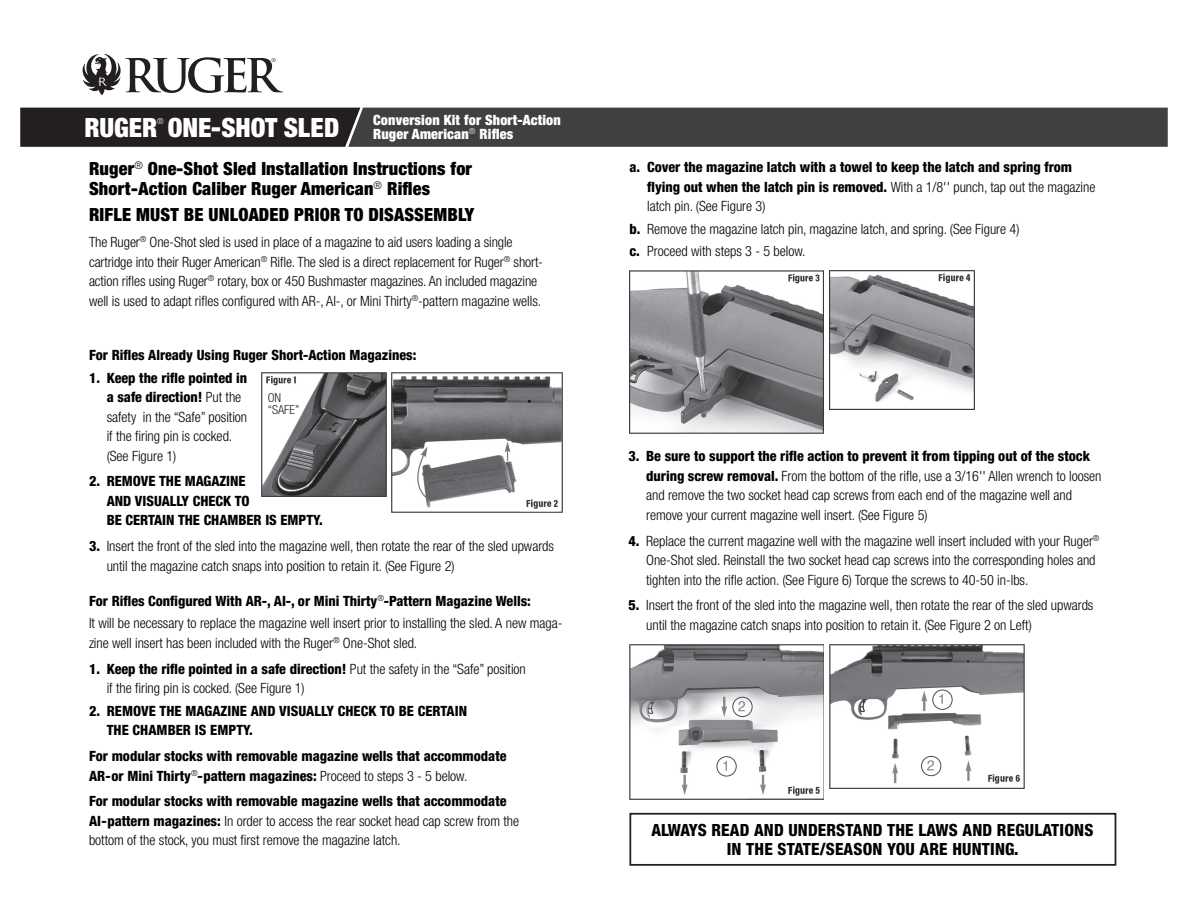
<style>
.page{position:relative;width:1188px;height:918px;background:#fff}
.page>*{position:absolute;margin:0;border:0;box-sizing:border-box;transform-origin:0 0}
.t1{font:900 condensed 26.55px "Helvetica Neue";letter-spacing:-.005em;color:#fff}
.t2{font:900 condensed 18.15px/19.5px "Helvetica Neue";letter-spacing:.01em;color:#000}
.t3{font:800 condensed 16.8px/18.6px "Helvetica Neue";letter-spacing:.01em;color:#000;text-align:center}
.t4{font:300 condensed 14.1px/19.5px "Helvetica Neue";color:#000}
.t5{font:800 condensed 14.1px/19.5px "Helvetica Neue";color:#000}
.t6{font:900 condensed 14.1px/14.1px "Helvetica Neue";letter-spacing:.01em;color:#fff}
.t7{font:300 condensed 12.45px/12.5px "Helvetica Neue";color:#231f20}
.t8{font:300 condensed 8.25px "Helvetica Neue";color:#fff}
.s1{font-weight:800}
.s2{font-weight:300}
</style>
<div class="page">
<svg style="left:82px;top:54px;width:201px;height:41px"></svg>
<svg style="left:20px;top:108px;width:1148px;height:39px;background:#393738"></svg>
<img style="left:262px;top:372px;width:124px;height:125px">
<img style="left:392px;top:372px;width:171px;height:141px">
<img style="left:629px;top:271px;width:194px;height:163px">
<img style="left:830px;top:271px;width:144px;height:138px">
<img style="left:629px;top:645px;width:195px;height:154px">
<img style="left:830px;top:645px;width:194px;height:144px">
<div style="left:629px;top:813px;width:487px;height:53px;border:2px solid #231f20"></div>
<p class="t6" style="left:373px;top:113px;width:189px">Conversion Kit for Short-Action<br>Ruger American<sup>®</sup> Rifles</p>
<p class="t1" style="left:84px;top:111px;width:257px">RUGER ONE-SHOT SLED</p>
<p class="t8" style="left:157px;top:117px;width:8px">®</p>
<p class="t2" style="left:89px;top:159px;width:385px">Ruger<sup>®</sup> One-Shot Sled Installation Instructions for<br>Short-Action Caliber Ruger American<sup>®</sup> Rifles</p>
<p class="t2" style="left:89px;top:204px;width:387px">RIFLE MUST BE UNLOADED PRIOR TO DISASSEMBLY</p>
<p class="t4" style="left:89px;top:232px;width:456px">The Ruger<sup>®</sup> One-Shot sled is used in place of a magazine to aid users loading a single cartridge into their Ruger American<sup>®</sup> Rifle. The sled is a direct replacement for Ruger<sup>®</sup> short&shy;action rifles using Ruger<sup>®</sup> rotary, box or 450 Bushmaster magazines. An included magazine well is used to adapt rifles configured with AR-, AI-, or Mini Thirty<sup>®</sup>-pattern magazine wells.</p>
<p class="t5" style="left:89px;top:345px;width:329px">For Rifles Already Using Ruger Short-Action Magazines:</p>
<p class="t4" style="left:107px;top:368px;width:142px;text-indent:-18px"><span class="s1">1. Keep the rifle pointed in a safe direction!</span> Put the safety in the “Safe” position if the firing pin is cocked. (See Figure 1)</p>
<p class="t5" style="left:107px;top:471px;width:218px;text-indent:-18px">2. REMOVE THE MAGAZINE<br>AND VISUALLY CHECK TO<br>BE CERTAIN THE CHAMBER IS EMPTY.</p>
<p class="t4" style="left:107px;top:536px;width:449px;text-indent:-18px"><span class="s1">3.</span> Insert the front of the sled into the magazine well, then rotate the rear of the sled upwards until the magazine catch snaps into position to retain it. (See Figure 2)</p>
<p class="t5" style="left:89px;top:591px;width:443px">For Rifles Configured With AR-, AI-, or Mini Thirty<sup>®</sup>-Pattern Magazine Wells:</p>
<p class="t4" style="left:89px;top:613px;width:475px">It will be necessary to replace the magazine well insert prior to installing the sled. A new maga&shy;zine well insert has been included with the Ruger<sup>®</sup> One-Shot sled.</p>
<p class="t4" style="left:107px;top:659px;width:421px;text-indent:-18px"><span class="s1">1. Keep the rifle pointed in a safe direction!</span> Put the safety in the “Safe” position if the firing pin is cocked. (See Figure 1)</p>
<p class="t5" style="left:107px;top:701px;width:362px;text-indent:-18px">2. REMOVE THE MAGAZINE AND VISUALLY CHECK TO BE CERTAIN<br>THE CHAMBER IS EMPTY.</p>
<p class="t5" style="left:89px;top:746px;width:419px">For modular stocks with removable magazine wells that accommodate<br>AR-or Mini Thirty<sup>®</sup>-pattern magazines: <span class="s2">Proceed to steps 3 - 5 below.</span></p>
<p class="t4" style="left:89px;top:792px;width:432px"><span class="s1">For modular stocks with removable magazine wells that accommodate<br>AI-pattern magazines:</span> In order to access the rear socket head cap screw from the bottom of the stock, you must first remove the magazine latch.</p>
<p class="t7" style="left:268px;top:391px;width:33px">ON “SAFE”</p>
<p class="t5" style="left:647px;top:157px;width:450px;text-indent:-18px">a. Cover the magazine latch with a towel to keep the latch and spring from flying out when the latch pin is removed. <span class="s2">With a 1/8'' punch, tap out the magazine latch pin. (See Figure 3)</span></p>
<p class="t4" style="left:629px;top:219px;width:392px"><span class="s1">b.</span> Remove the magazine latch pin, magazine latch, and spring. (See Figure 4)</p>
<p class="t4" style="left:629px;top:242px;width:178px"><span class="s1">c.</span> Proceed with steps 3 - 5 below.</p>
<p class="t4" style="left:646px;top:446px;width:457px;text-indent:-18px"><span class="s1">3. Be sure to support the rifle action to prevent it from tipping out of the stock during screw removal.</span> From the bottom of the rifle, use a 3/16'' Allen wrench to loosen and remove the two socket head cap screws from each end of the magazine well and remove your current magazine well insert. (See Figure 5)</p>
<p class="t4" style="left:646px;top:531px;width:455px;text-indent:-18px"><span class="s1">4.</span> Replace the current magazine well with the magazine well insert included with your Ruger<sup>®<br></sup>One-Shot sled. Reinstall the two socket head cap screws into the corresponding holes and tighten into the rifle action. (See Figure 6) Torque the screws to 40-50 in-lbs.</p>
<p class="t4" style="left:646px;top:596px;width:449px;text-indent:-18px"><span class="s1">5.</span> Insert the front of the sled into the magazine well, then rotate the rear of the sled upwards until the magazine catch snaps into position to retain it. (See Figure 2 on Left)</p>
<p class="t3" style="left:651px;top:821px;width:443px">ALWAYS READ AND UNDERSTAND THE LAWS AND REGULATIONS<br>IN THE STATE/SEASON YOU ARE HUNTING.</p>
</div>
